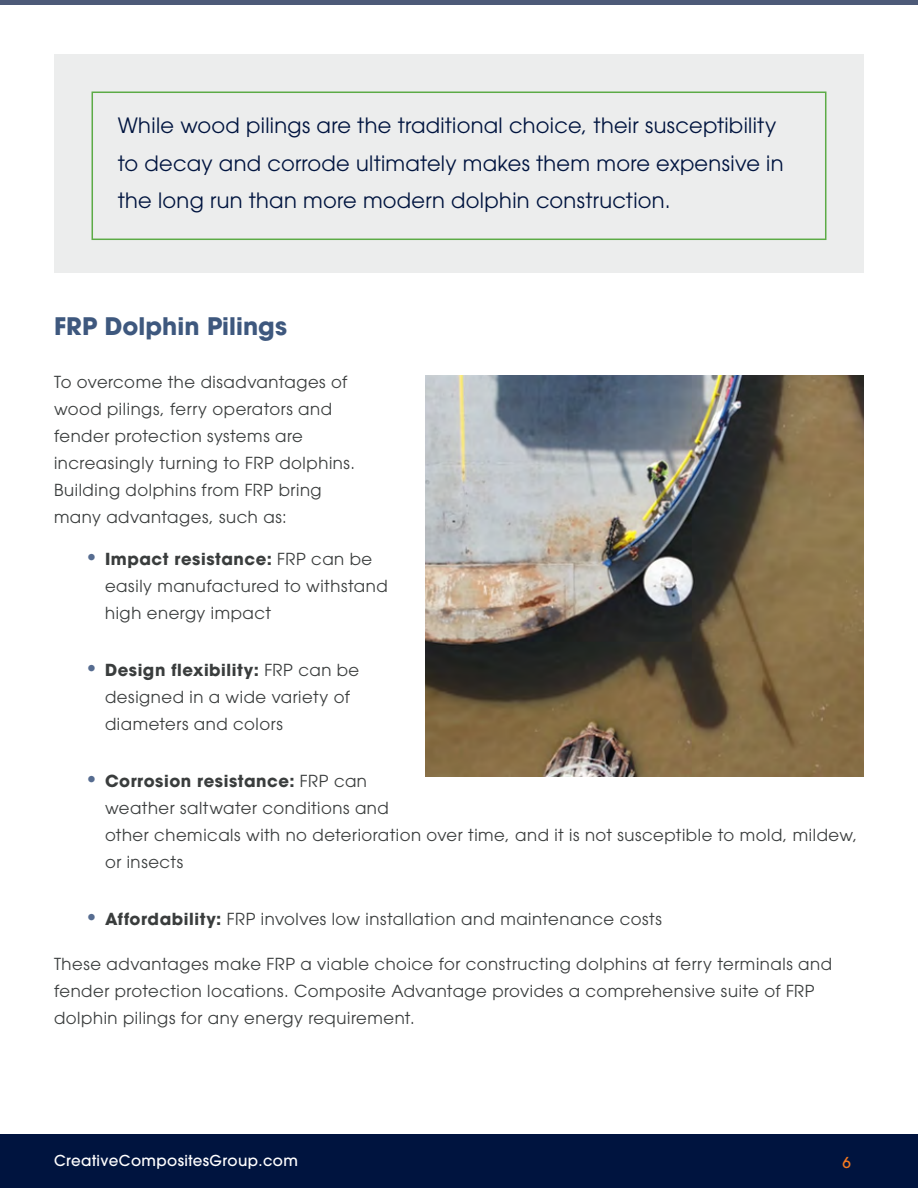
<style>
.page{position:relative;width:918px;height:1188px;background:#fff}
.page>*{position:absolute;margin:0;border:0;box-sizing:border-box;transform-origin:0 0}
.t1{font:700 24px "ITC Avant Garde Pro";color:#3e587e}
.Intro_Body{font:21px/37.5px "ITC Avant Garde Pro";letter-spacing:.015em;color:#00143f}
.body{font:16.5px/27px "ITC Avant Garde Pro";letter-spacing:.035em;color:#3a3d3d}
.t2{font:500 15px "ITC Avant Garde Pro";letter-spacing:.025em;color:#fff}
.t3{font:500 15px "ITC Avant Garde Pro";color:#f47920}
.s1{font-weight:700;font-size:21px;color:#566c90}
.s2{font-weight:700}
</style>
<div class="page">
<div style="left:0;top:1134px;width:918px;height:54px;background:#00143f"></div>
<hr style="left:0;top:0;width:918px;height:4px;background:#4d5a78">
<div style="left:54px;top:54px;width:810px;height:219px;background:#eceded"></div>
<div style="left:92px;top:92px;width:734px;height:148px;border:2px solid #5cab46"></div>
<img style="left:425px;top:376px;width:439px;height:401px">
<p class="Intro_Body" style="left:118px;top:107px;width:667px">While wood pilings are the traditional choice, their susceptibility to decay and corrode ultimately makes them more expensive in the long run than more modern dolphin construction.</p>
<p class="t1" style="left:54px;top:310px;width:235px">FRP Dolphin Pilings</p>
<p class="body" style="left:54px;top:368px;width:303px">To overcome the disadvantages of wood pilings, ferry operators and fender protection systems are increasingly turning to FRP dolphins.<br>Building dolphins from FRP bring many advantages, such as:</p>
<p class="body" style="left:105px;top:546px;width:284px;text-indent:-21px"><span class="s1">•</span> <span class="s2">Impact resistance:</span> FRP can be easily manufactured to withstand high energy impact</p>
<p class="body" style="left:105px;top:656px;width:256px;text-indent:-21px"><span class="s1">•</span> <span class="s2">Design flexibility:</span> FRP can be designed in a wide variety of diameters and colors</p>
<p class="body" style="left:105px;top:767px;width:754px;text-indent:-21px"><span class="s1">•</span> <span class="s2">Corrosion resistance:</span> FRP can<br>weather saltwater conditions and<br>other chemicals with no deterioration over time, and it is not susceptible to mold, mildew, or insects</p>
<p class="body" style="left:84px;top:905px;width:580px"><span class="s1">•</span> <span class="s2">Affordability:</span> FRP involves low installation and maintenance costs</p>
<p class="body" style="left:54px;top:950px;width:780px">These advantages make FRP a viable choice for constructing dolphins at ferry terminals and fender protection locations. Composite Advantage provides a comprehensive suite of FRP dolphin pilings for any energy requirement.</p>
<p class="t2" style="left:54px;top:1151px;width:245px">CreativeCompositesGroup.com</p>
<p class="t3" style="left:842px;top:1153px;width:10px">6</p>
</div>
